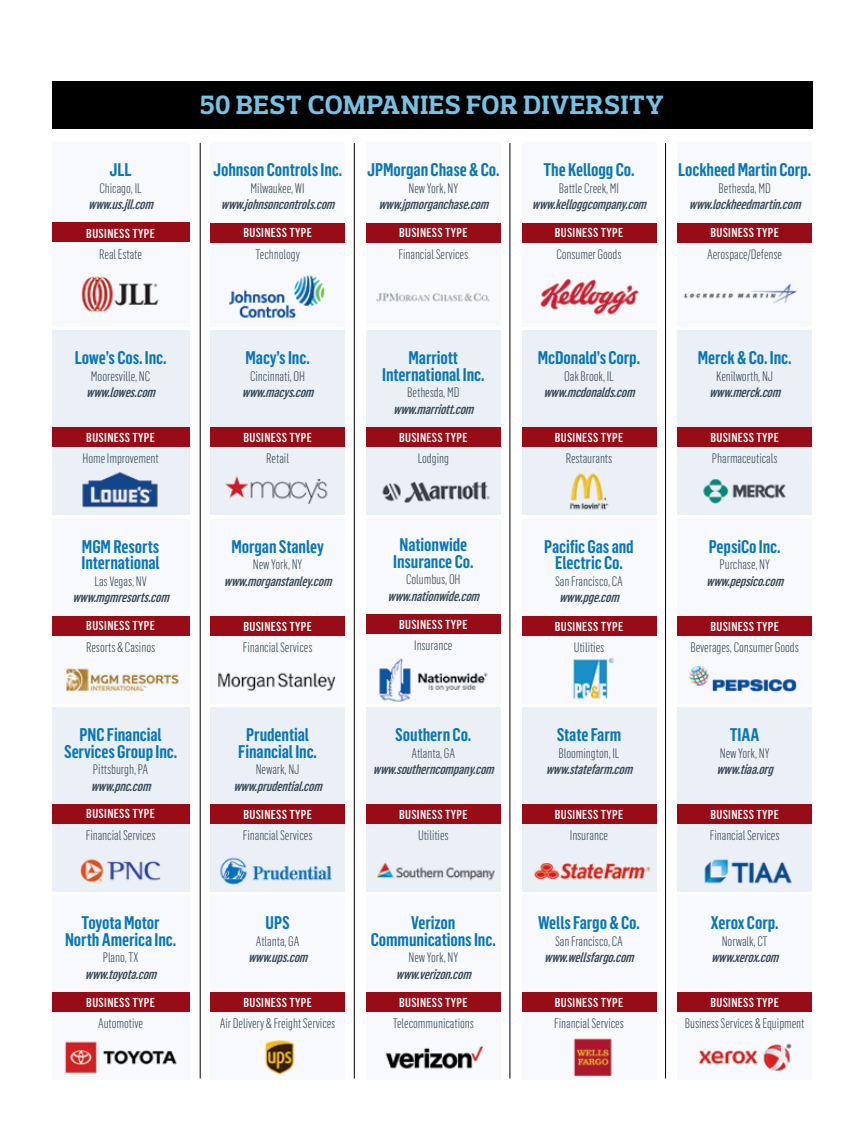
<style>
.page{position:relative;width:864px;height:1134px;background:#fff}
.page>*{position:absolute;margin:0;border:0;box-sizing:border-box;transform-origin:0 0}
.t1{font:700 27px "Prelo Slab";letter-spacing:.03em;color:#76c1e4}
.t2{font:600 18px/16.5px "Flama Condensed";letter-spacing:-.005em;color:#0876b7;text-align:center}
.t3{font:300 13.5px "Flama Condensed";letter-spacing:-.005em;color:#394959}
.t4{font:italic 500 13.5px "Flama Condensed";color:#394959}
.t5{font:500 12.75px "Flama Condensed";letter-spacing:.025em;color:#fff}
</style>
<div class="page">
<div style="left:52px;top:81px;width:761px;height:48px;background:#000"></div>
<hr style="left:200px;top:143px;width:1px;height:936px;background:#000">
<hr style="left:354px;top:143px;width:1px;height:936px;background:#000">
<hr style="left:510px;top:143px;width:1px;height:936px;background:#000">
<hr style="left:665px;top:143px;width:1px;height:936px;background:#000">
<div style="left:677px;top:143px;width:135px;height:184px;background:#f7f9fc"></div>
<div style="left:522px;top:143px;width:135px;height:184px;background:#f7f9fc"></div>
<div style="left:366px;top:143px;width:135px;height:184px;background:#f7f9fc"></div>
<div style="left:52px;top:143px;width:138px;height:184px;background:#f7f9fc"></div>
<div style="left:210px;top:143px;width:135px;height:184px;background:#f7f9fc"></div>
<img style="left:52px;top:188px;width:760px;height:891px">
<h2 class="t2" style="left:110px;top:161px;width:24px">JLL</h2>
<p class="t3" style="left:100px;top:180px;width:44px">Chicago, IL</p>
<p class="t4" style="left:88px;top:196px;width:71px">www.us.jll.com</p>
<p class="t5" style="left:86px;top:225px;width:70px">BUSINESS TYPE</p>
<p class="t3" style="left:99px;top:246px;width:44px">Real Estate</p>
<h1 class="t1" style="left:200px;top:88px;width:465px">50 BEST COMPANIES FOR DIVERSITY</h1>
<h2 class="t2" style="left:213px;top:161px;width:130px">Johnson Controls Inc.</h2>
<p class="t3" style="left:251px;top:180px;width:56px">Milwaukee, WI</p>
<p class="t4" style="left:221px;top:196px;width:119px">www.johnsoncontrols.com</p>
<p class="t5" style="left:243px;top:225px;width:70px">BUSINESS TYPE</p>
<p class="t3" style="left:255px;top:246px;width:46px">Technology</p>
<h2 class="t2" style="left:367px;top:161px;width:134px">JPMorgan Chase &amp; Co.</h2>
<p class="t3" style="left:409px;top:180px;width:51px">New York, NY</p>
<p class="t4" style="left:378px;top:196px;width:116px">www.jpmorganchase.com</p>
<p class="t5" style="left:399px;top:225px;width:70px">BUSINESS TYPE</p>
<p class="t3" style="left:399px;top:246px;width:71px">Financial Services</p>
<h2 class="t2" style="left:543px;top:161px;width:93px">The Kellogg Co.</h2>
<p class="t3" style="left:559px;top:180px;width:62px">Battle Creek, MI</p>
<p class="t4" style="left:532px;top:196px;width:120px">www.kelloggcompany.com</p>
<p class="t5" style="left:555px;top:225px;width:70px">BUSINESS TYPE</p>
<p class="t3" style="left:556px;top:246px;width:67px">Consumer Goods</p>
<h2 class="t2" style="left:678px;top:161px;width:134px">Lockheed Martin Corp.</h2>
<p class="t3" style="left:719px;top:180px;width:54px">Bethesda, MD</p>
<p class="t4" style="left:689px;top:196px;width:118px">www.lockheedmartin.com</p>
<p class="t5" style="left:710px;top:225px;width:70px">BUSINESS TYPE</p>
<p class="t3" style="left:707px;top:246px;width:77px">Aerospace/Defense</p>
<h2 class="t2" style="left:75px;top:349px;width:93px">Lowe’s Cos. Inc.</h2>
<p class="t3" style="left:91px;top:368px;width:61px">Mooresville, NC</p>
<p class="t4" style="left:86px;top:384px;width:75px">www.lowes.com</p>
<p class="t5" style="left:86px;top:429px;width:70px">BUSINESS TYPE</p>
<p class="t3" style="left:82px;top:450px;width:78px">Home Improvement</p>
<h2 class="t2" style="left:81px;top:538px;width:80px;text-align:left">MGM Resorts<br>International</h2>
<p class="t3" style="left:95px;top:573px;width:54px">Las Vegas, NV</p>
<p class="t4" style="left:72px;top:589px;width:102px">www.mgmresorts.com</p>
<p class="t5" style="left:86px;top:618px;width:70px">BUSINESS TYPE</p>
<p class="t3" style="left:86px;top:639px;width:71px">Resorts &amp; Casinos</p>
<h2 class="t2" style="left:64px;top:726px;width:115px">PNC Financial<br>Services Group Inc.</h2>
<p class="t3" style="left:93px;top:761px;width:57px">Pittsburgh, PA</p>
<p class="t4" style="left:91px;top:777px;width:66px">www.pnc.com</p>
<p class="t5" style="left:86px;top:806px;width:70px">BUSINESS TYPE</p>
<p class="t3" style="left:86px;top:827px;width:71px">Financial Services</p>
<h2 class="t2" style="left:65px;top:914px;width:113px">Toyota Motor<br>North America Inc.</h2>
<p class="t3" style="left:103px;top:949px;width:37px">Plano, TX</p>
<p class="t4" style="left:85px;top:966px;width:77px">www.toyota.com</p>
<p class="t5" style="left:86px;top:994px;width:70px">BUSINESS TYPE</p>
<p class="t3" style="left:98px;top:1015px;width:47px">Automotive</p>
<h2 class="t2" style="left:246px;top:349px;width:66px">Macy’s Inc.</h2>
<p class="t3" style="left:250px;top:368px;width:57px">Cincinnati, OH</p>
<p class="t4" style="left:242px;top:384px;width:77px">www.macys.com</p>
<p class="t5" style="left:243px;top:430px;width:70px">BUSINESS TYPE</p>
<p class="t3" style="left:266px;top:450px;width:24px">Retail</p>
<h2 class="t2" style="left:231px;top:538px;width:94px">Morgan Stanley</h2>
<p class="t3" style="left:253px;top:556px;width:51px">New York, NY</p>
<p class="t4" style="left:224px;top:572px;width:113px">www.morganstanley.com</p>
<p class="t5" style="left:243px;top:618px;width:70px">BUSINESS TYPE</p>
<p class="t3" style="left:243px;top:639px;width:71px">Financial Services</p>
<h2 class="t2" style="left:238px;top:726px;width:80px">Prudential<br>Financial Inc.</h2>
<p class="t3" style="left:256px;top:761px;width:45px">Newark, NJ</p>
<p class="t4" style="left:233px;top:777px;width:94px">www.prudential.com</p>
<p class="t5" style="left:243px;top:806px;width:70px">BUSINESS TYPE</p>
<p class="t3" style="left:243px;top:827px;width:71px">Financial Services</p>
<h2 class="t2" style="left:266px;top:914px;width:26px">UPS</h2>
<p class="t3" style="left:256px;top:933px;width:45px">Atlanta, GA</p>
<p class="t4" style="left:248px;top:949px;width:65px">www.ups.com</p>
<p class="t5" style="left:243px;top:995px;width:70px">BUSINESS TYPE</p>
<p class="t3" style="left:220px;top:1015px;width:117px">Air Delivery &amp; Freight Services</p>
<h2 class="t2" style="left:382px;top:349px;width:104px">Marriott<br>International Inc.</h2>
<p class="t3" style="left:407px;top:384px;width:54px">Bethesda, MD</p>
<p class="t4" style="left:393px;top:401px;width:86px">www.marriott.com</p>
<p class="t5" style="left:399px;top:430px;width:70px">BUSINESS TYPE</p>
<p class="t3" style="left:418px;top:450px;width:33px">Lodging</p>
<h2 class="t2" style="left:393px;top:536px;width:82px">Nationwide<br>Insurance Co.</h2>
<p class="t3" style="left:406px;top:571px;width:56px">Columbus, OH</p>
<p class="t4" style="left:388px;top:587px;width:97px">www.nationwide.com</p>
<p class="t5" style="left:399px;top:616px;width:70px">BUSINESS TYPE</p>
<p class="t3" style="left:414px;top:637px;width:40px">Insurance</p>
<h2 class="t2" style="left:395px;top:726px;width:78px">Southern Co.</h2>
<p class="t3" style="left:412px;top:744px;width:45px">Atlanta, GA</p>
<p class="t4" style="left:373px;top:761px;width:127px">www.southerncompany.com</p>
<p class="t5" style="left:399px;top:806px;width:70px">BUSINESS TYPE</p>
<p class="t3" style="left:418px;top:827px;width:32px">Utilities</p>
<h2 class="t2" style="left:371px;top:914px;width:126px">Verizon<br>Communications Inc.</h2>
<p class="t3" style="left:409px;top:949px;width:51px">New York, NY</p>
<p class="t4" style="left:396px;top:966px;width:81px">www.verizon.com</p>
<p class="t5" style="left:399px;top:995px;width:70px">BUSINESS TYPE</p>
<p class="t3" style="left:393px;top:1015px;width:83px">Telecommunications</p>
<h2 class="t2" style="left:538px;top:349px;width:104px">McDonald’s Corp.</h2>
<p class="t3" style="left:564px;top:368px;width:51px">Oak Brook, IL</p>
<p class="t4" style="left:543px;top:384px;width:97px">www.mcdonalds.com</p>
<p class="t5" style="left:555px;top:430px;width:70px">BUSINESS TYPE</p>
<p class="t3" style="left:566px;top:450px;width:48px">Restaurants</p>
<h2 class="t2" style="left:544px;top:538px;width:91px">Pacific Gas and<br>Electric Co.</h2>
<p class="t3" style="left:555px;top:573px;width:69px">San Francisco, CA</p>
<p class="t4" style="left:559px;top:589px;width:66px">www.pge.com</p>
<p class="t5" style="left:555px;top:618px;width:70px">BUSINESS TYPE</p>
<p class="t3" style="left:574px;top:639px;width:32px">Utilities</p>
<h2 class="t2" style="left:557px;top:726px;width:66px">State Farm</h2>
<p class="t3" style="left:559px;top:744px;width:63px">Bloomington, IL</p>
<p class="t4" style="left:546px;top:761px;width:92px">www.statefarm.com</p>
<p class="t5" style="left:555px;top:806px;width:70px">BUSINESS TYPE</p>
<p class="t3" style="left:570px;top:827px;width:40px">Insurance</p>
<h2 class="t2" style="left:538px;top:914px;width:103px">Wells Fargo &amp; Co.</h2>
<p class="t3" style="left:555px;top:933px;width:69px">San Francisco, CA</p>
<p class="t4" style="left:544px;top:949px;width:95px">www.wellsfargo.com</p>
<p class="t5" style="left:555px;top:995px;width:70px">BUSINESS TYPE</p>
<p class="t3" style="left:554px;top:1015px;width:71px">Financial Services</p>
<h2 class="t2" style="left:698px;top:349px;width:95px">Merck &amp; Co. Inc.</h2>
<p class="t3" style="left:716px;top:368px;width:59px">Kenilworth, NJ</p>
<p class="t4" style="left:709px;top:384px;width:77px">www.merck.com</p>
<p class="t5" style="left:710px;top:430px;width:70px">BUSINESS TYPE</p>
<p class="t3" style="left:712px;top:450px;width:67px">Pharmaceuticals</p>
<h2 class="t2" style="left:709px;top:538px;width:73px">PepsiCo Inc.</h2>
<p class="t3" style="left:719px;top:556px;width:52px">Purchase, NY</p>
<p class="t4" style="left:706px;top:572px;width:83px">www.pepsico.com</p>
<p class="t5" style="left:710px;top:618px;width:70px">BUSINESS TYPE</p>
<p class="t3" style="left:690px;top:639px;width:110px">Beverages, Consumer Goods</p>
<h2 class="t2" style="left:730px;top:726px;width:31px">TIAA</h2>
<p class="t3" style="left:720px;top:744px;width:51px">New York, NY</p>
<p class="t4" style="left:716px;top:761px;width:62px">www.tiaa.org</p>
<p class="t5" style="left:710px;top:806px;width:70px">BUSINESS TYPE</p>
<p class="t3" style="left:710px;top:827px;width:71px">Financial Services</p>
<h2 class="t2" style="left:711px;top:914px;width:69px">Xerox Corp.</h2>
<p class="t3" style="left:722px;top:933px;width:47px">Norwalk, CT</p>
<p class="t4" style="left:711px;top:949px;width:73px">www.xerox.com</p>
<p class="t5" style="left:710px;top:995px;width:70px">BUSINESS TYPE</p>
<p class="t3" style="left:685px;top:1015px;width:121px">Business Services &amp; Equipment</p>
</div>
